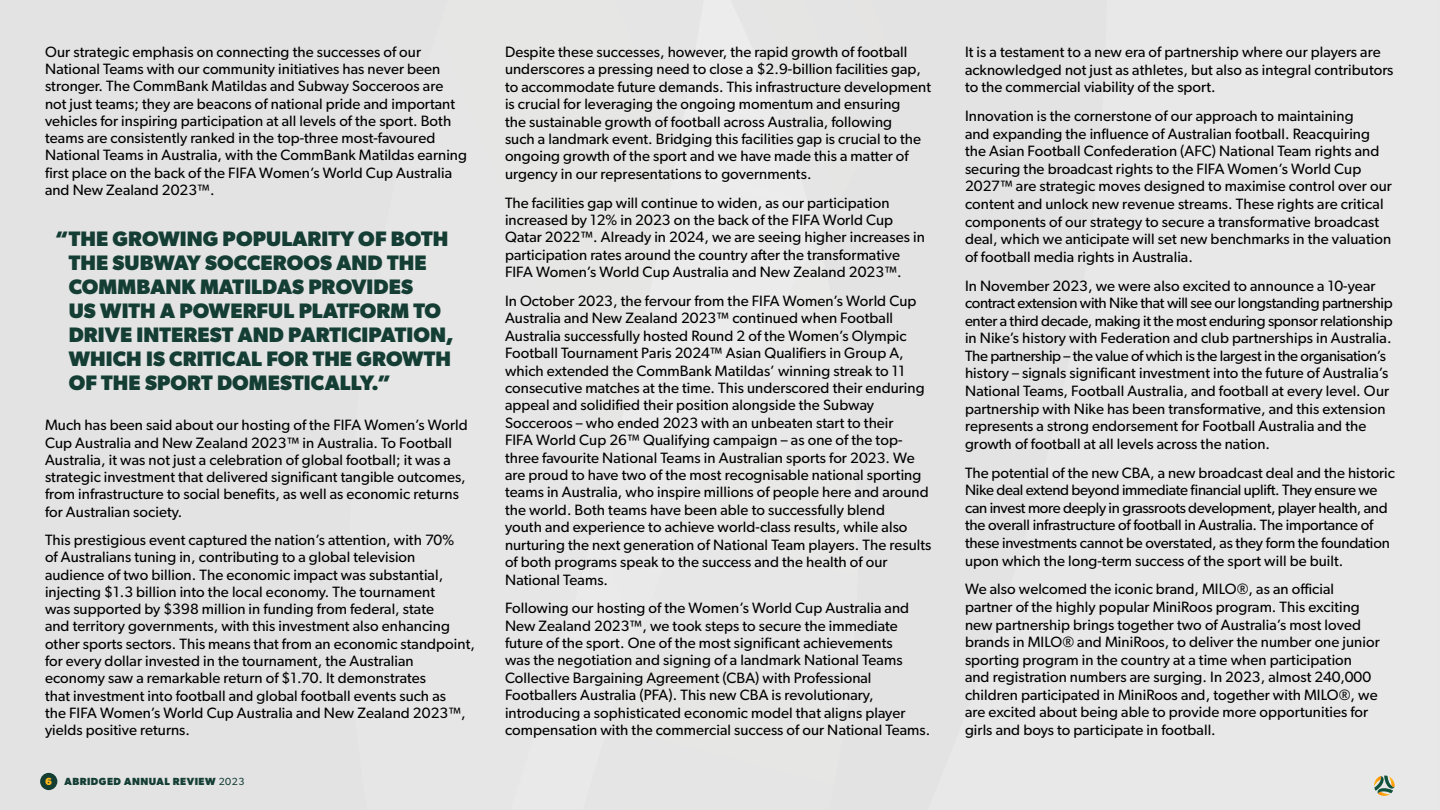
<style>
.page{position:relative;width:1440px;height:810px;background:#e6e6e6}
.page>*{position:absolute;margin:0;border:0;box-sizing:border-box;transform-origin:0 0}
.t1{font:700 21px/24px "Gibson";letter-spacing:.005em;color:#143e34}
.t2{font:15px/17.4px "Gibson";letter-spacing:.005em;color:#000}
.t3{font:700 10.35px "Gibson";letter-spacing:.05em;color:#143e34}
.s1{color:#ffb81c}
.s2{font-weight:400}
</style>
<div class="page">
<div style="left:40px;top:773px;width:17px;height:17px;background:#143e34;border-radius:50%"></div>
<svg style="left:1374px;top:776px;width:21px;height:20px"></svg>
<p class="t2" style="left:45px;top:43px;width:424px">Our strategic emphasis on connecting the successes of our National Teams with our community initiatives has never been stronger. The CommBank Matildas and Subway Socceroos are not just teams; they are beacons of national pride and important vehicles for inspiring participation at all levels of the sport. Both teams are consistently ranked in the top-three most-favoured National Teams in Australia, with the CommBank Matildas earning first place on the back of the FIFA Women’s World Cup Australia and New Zealand 2023™.</p>
<h1 class="t1" style="left:69px;top:227px;width:386px;text-indent:-14px">“THE GROWING POPULARITY OF BOTH<br>THE SUBWAY SOCCEROOS AND THE<br>COMMBANK MATILDAS PROVIDES<br>US WITH A POWERFUL PLATFORM TO<br>DRIVE INTEREST AND PARTICIPATION,<br>WHICH IS CRITICAL FOR THE GROWTH<br>OF THE SPORT DOMESTICALLY.”</h1>
<p class="t2" style="left:45px;top:416px;width:424px">Much has been said about our hosting of the FIFA Women’s World Cup Australia and New Zealand 2023™ in Australia. To Football Australia, it was not just a celebration of global football; it was a strategic investment that delivered significant tangible outcomes, from infrastructure to social benefits, as well as economic returns for Australian society.</p>
<p class="t2" style="left:45px;top:531px;width:432px">This prestigious event captured the nation’s attention, with 70%<br>of Australians tuning in, contributing to a global television audience of two billion. The economic impact was substantial, injecting $1.3 billion into the local economy. The tournament<br>was supported by $398 million in funding from federal, state<br>and territory governments, with this investment also enhancing other sports sectors. This means that from an economic standpoint, for every dollar invested in the tournament, the Australian economy saw a remarkable return of $1.70. It demonstrates<br>that investment into football and global football events such as<br>the FIFA Women’s World Cup Australia and New Zealand 2023™, yields positive returns.</p>
<p class="t3" style="left:45px;top:775px;width:201px"><span class="s1">6</span> ABRIDGED ANNUAL REVIEW <span class="s2">2023</span></p>
<p class="t2" style="left:505px;top:43px;width:428px">Despite these successes, however, the rapid growth of football underscores a pressing need to close a $2.9-billion facilities gap, to accommodate future demands. This infrastructure development is crucial for leveraging the ongoing momentum and ensuring<br>the sustainable growth of football across Australia, following<br>such a landmark event. Bridging this facilities gap is crucial to the ongoing growth of the sport and we have made this a matter of urgency in our representations to governments.</p>
<p class="t2" style="left:505px;top:193px;width:421px">The facilities gap will continue to widen, as our participation increased by 12% in 2023 on the back of the FIFA World Cup Qatar 2022™. Already in 2024, we are seeing higher increases in participation rates around the country after the transformative FIFA Women’s World Cup Australia and New Zealand 2023™.</p>
<p class="t2" style="left:505px;top:292px;width:428px">In October 2023, the fervour from the FIFA Women’s World Cup Australia and New Zealand 2023™ continued when Football Australia successfully hosted Round 2 of the Women’s Olympic Football Tournament Paris 2024™ Asian Qualifiers in Group A, which extended the CommBank Matildas’ winning streak to 11 consecutive matches at the time. This underscored their enduring appeal and solidified their position alongside the Subway Socceroos – who ended 2023 with an unbeaten start to their<br>FIFA World Cup 26™ Qualifying campaign – as one of the top&shy;three favourite National Teams in Australian sports for 2023. We are proud to have two of the most recognisable national sporting teams in Australia, who inspire millions of people here and around the world. Both teams have been able to successfully blend<br>youth and experience to achieve world-class results, while also nurturing the next generation of National Team players. The results of both programs speak to the success and the health of our National Teams.</p>
<p class="t2" style="left:505px;top:599px;width:427px">Following our hosting of the Women’s World Cup Australia and New Zealand 2023™, we took steps to secure the immediate future of the sport. One of the most significant achievements<br>was the negotiation and signing of a landmark National Teams Collective Bargaining Agreement (CBA) with Professional Footballers Australia (PFA). This new CBA is revolutionary, introducing a sophisticated economic model that aligns player compensation with the commercial success of our National Teams.</p>
<p class="t2" style="left:965px;top:43px;width:430px">It is a testament to a new era of partnership where our players are acknowledged not just as athletes, but also as integral contributors to the commercial viability of the sport.</p>
<p class="t2" style="left:965px;top:107px;width:428px">Innovation is the cornerstone of our approach to maintaining<br>and expanding the influence of Australian football. Reacquiring the Asian Football Confederation (AFC) National Team rights and securing the broadcast rights to the FIFA Women’s World Cup 2027™ are strategic moves designed to maximise control over our content and unlock new revenue streams. These rights are critical components of our strategy to secure a transformative broadcast deal, which we anticipate will set new benchmarks in the valuation of football media rights in Australia.</p>
<p class="t2" style="left:965px;top:276px;width:429px">In November 2023, we were also excited to announce a 10-year contract extension with Nike that will see our longstanding partnership enter a third decade, making it the most enduring sponsor relationship in Nike’s history with Federation and club partnerships in Australia.<br>The partnership – the value of which is the largest in the organisation’s history – signals significant investment into the future of Australia’s National Teams, Football Australia, and football at every level. Our partnership with Nike has been transformative, and this extension represents a strong endorsement for Football Australia and the growth of football at all levels across the nation.</p>
<p class="t2" style="left:965px;top:463px;width:431px">The potential of the new CBA, a new broadcast deal and the historic Nike deal extend beyond immediate financial uplift. They ensure we can invest more deeply in grassroots development, player health, and the overall infrastructure of football in Australia. The importance of these investments cannot be overstated, as they form the foundation upon which the long-term success of the sport will be built.</p>
<p class="t2" style="left:965px;top:580px;width:416px">We also welcomed the iconic brand, MILO®, as an official partner of the highly popular MiniRoos program. This exciting new partnership brings together two of Australia’s most loved brands in MILO® and MiniRoos, to deliver the number one junior sporting program in the country at a time when participation and registration numbers are surging. In 2023, almost 240,000 children participated in MiniRoos and, together with MILO®, we are excited about being able to provide more opportunities for girls and boys to participate in football.</p>
</div>
